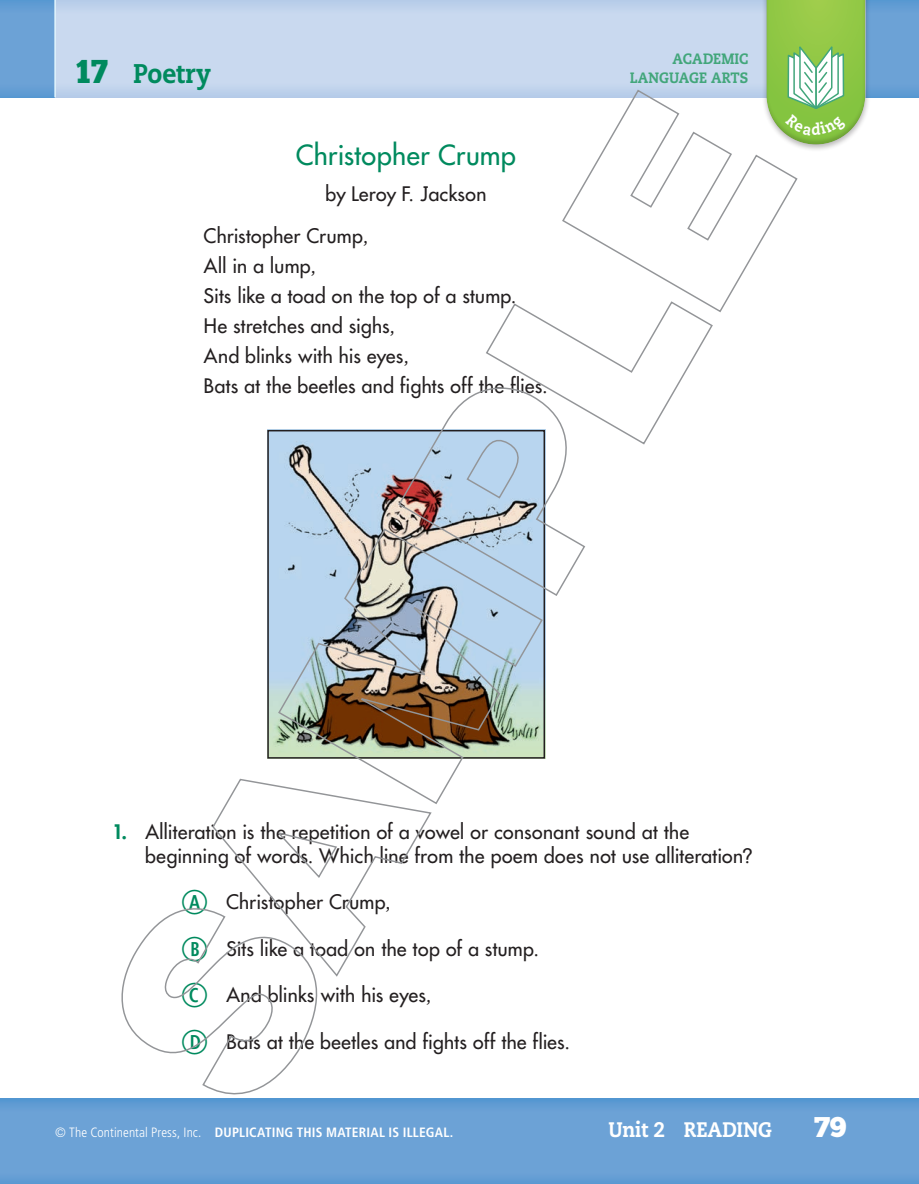
<style>
.page{position:relative;width:919px;height:1184px;background:#fff}
.page>*{position:absolute;margin:0;border:0;box-sizing:border-box;transform-origin:0 0}
.t1{font:28.5px "Chunk Five";color:#fff}
.ELLs_20_Story_Title{font:500 27px "CP Futura Std";letter-spacing:-.01em;color:#008a5e}
.ELLs_20_Lesson_Head{font:800 27px "Caecilia";color:#008a5e;scale:.9 1}
.t2{font:800 21px "Caecilia";letter-spacing:-.005em;color:#fff;scale:.9 1}
.ELLs_20_Story_Poem_2{font:500 19.5px "CP Futura Std";letter-spacing:-.01em;color:#231f20}
.ELLs_20_Q{font:500 19.5px/24px "CP Futura Std";letter-spacing:-.01em;color:#231f20}
.ELLs_20_ABC_answer{font:500 19.5px "CP Futura Std";letter-spacing:-.01em;color:#231f20}
.ELLs_20_Story_Poem_1{font:500 19.5px "CP Futura Std";letter-spacing:-.01em;color:#231f20}
.ELLs_20_Story_By_Lin{font:500 19.5px "CP Futura Std";letter-spacing:-.01em;color:#231f20}
.ELLs_20_Standard{font:800 15px "Caecilia";letter-spacing:.005em;color:#42a67b;scale:.9 1}
.t3{font:700 condensed 13.5px "Frutiger";letter-spacing:.015em;color:#fff}
.s1{font-family:"Chunk Five";font-weight:400;font-size:33px}
.s2{font-weight:800;color:#008a5e}
.s3{font-family:"Combi Numerals Pro";font-weight:400;font-size:33px;color:#008a5e}
.s4{font-weight:300}
</style>
<div class="page">
<div style="left:0;top:1098px;width:919px;height:85px;background:linear-gradient(to bottom,#679fd5,#6ca2d6)"></div>
<div style="left:0;top:0;width:919px;height:97px;background:linear-gradient(to bottom,#69a1d5,#6aa1d5)"></div>
<svg style="left:56px;top:0;width:705px;height:97px;background:#c6d7ee"></svg>
<hr style="left:54px;top:0;width:2px;height:97px;background:#e1f4fc">
<div style="left:761px;top:0;width:109px;height:152px;background:#231f20;opacity:.3"></div>
<div style="left:765px;top:0;width:102px;height:145px;background:#231f20;opacity:.2"></div>
<img style="left:270px;top:433px;width:127px;height:322px">
<svg style="left:121px;top:908px;width:197px;height:186px"></svg>
<svg style="left:211px;top:778px;width:221px;height:199px"></svg>
<img style="left:277px;top:527px;width:267px;height:278px">
<svg style="left:397px;top:303px;width:316px;height:294px"></svg>
<svg style="left:561px;top:90px;width:236px;height:223px"></svg>
<svg style="left:766px;top:0;width:99px;height:144px;background:#9ecd6c"></svg>
<p class="ELLs_20_Lesson_Head" style="left:76px;top:57px;width:152px"><span class="s1">17</span> Poetry</p>
<p class="ELLs_20_Story_Title" style="left:296px;top:138px;width:222px">Christopher Crump</p>
<p class="ELLs_20_Story_By_Lin" style="left:325px;top:181px;width:163px">by Leroy F. Jackson</p>
<p class="ELLs_20_Story_Poem_1" style="left:204px;top:223px;width:166px">Christopher Crump,</p>
<p class="ELLs_20_Story_Poem_2" style="left:204px;top:253px;width:114px">All in a lump,</p>
<p class="ELLs_20_Story_Poem_2" style="left:204px;top:283px;width:314px">Sits like a toad on the top of a stump.</p>
<p class="ELLs_20_Story_Poem_2" style="left:204px;top:313px;width:193px">He stretches and sighs,</p>
<p class="ELLs_20_Story_Poem_2" style="left:204px;top:343px;width:207px">And blinks with his eyes,</p>
<p class="ELLs_20_Story_Poem_2" style="left:204px;top:373px;width:346px">Bats at the beetles and fights off the flies.</p>
<p class="ELLs_20_Standard" style="left:672px;top:49px;width:86px">ACADEMIC</p>
<p class="ELLs_20_Standard" style="left:630px;top:69px;width:133px">LANGUAGE ARTS</p>
<p class="ELLs_20_Q" style="left:145px;top:819px;width:609px;text-indent:-33px"><span class="s2">1.</span> Alliteration is the repetition of a vowel or consonant sound at the beginning of words. Which line from the poem does not use alliteration?</p>
<p class="ELLs_20_ABC_answer" style="left:181px;top:889px;width:211px"><span class="s3">A</span> Christopher Crump,</p>
<p class="ELLs_20_ABC_answer" style="left:181px;top:936px;width:359px"><span class="s3">B</span> Sits like a toad on the top of a stump.</p>
<p class="ELLs_20_ABC_answer" style="left:181px;top:982px;width:252px"><span class="s3">C</span> And blinks with his eyes,</p>
<p class="ELLs_20_ABC_answer" style="left:181px;top:1029px;width:391px"><span class="s3">D</span> Bats at the beetles and fights off the flies.</p>
<p class="t3" style="left:55px;top:1124px;width:400px"><span class="s4">© The Continental Press, Inc.</span> DUPLICATING THIS MATERIAL IS ILLEGAL.</p>
<p class="t2" style="left:608px;top:1116px;width:183px">Unit 2 READING</p>
<h1 class="t1" style="left:814px;top:1113px;width:34px">79</h1>
</div>
